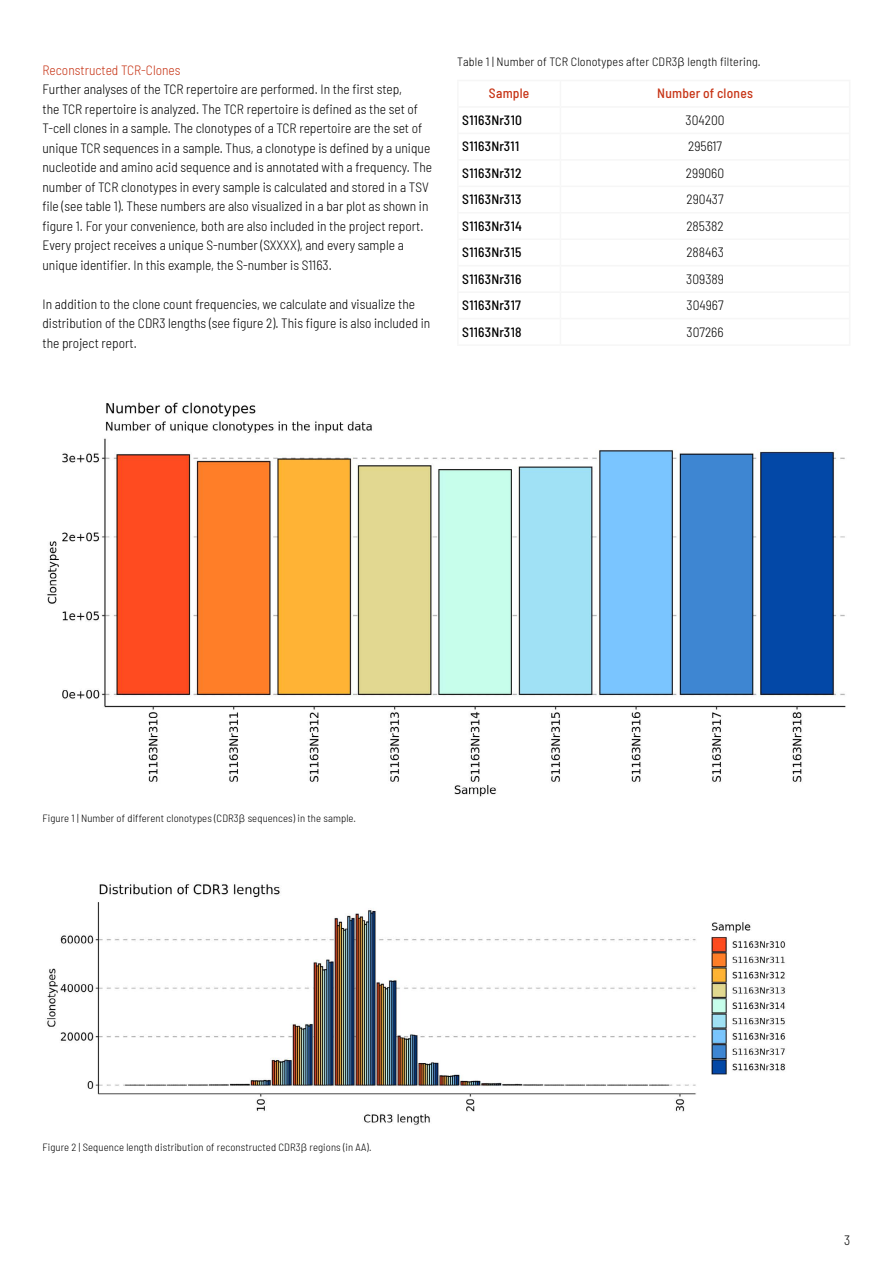
<style>
.page{position:relative;width:893px;height:1263px;background:#fff}
.page>*{position:absolute;margin:0;border:0;box-sizing:border-box;transform-origin:0 0}
.t1{font:300 semi-condensed 13.5px/19.5px "Barlow";color:#000}
.t2{font:500 semi-condensed 13.5px "Barlow";letter-spacing:.015em;color:#000}
.t3{font:300 semi-condensed 13.5px "Barlow";color:#c73517}
.t4{font:500 semi-condensed 13.5px "Barlow";letter-spacing:.015em;color:#c73517}
.t5{font:300 semi-condensed 12px "Barlow";letter-spacing:.01em;color:#000}
.t6{font:300 semi-condensed 10.5px "Barlow";letter-spacing:.01em;color:#000}
.s1{font-family:"Roboto";font-stretch:normal}
</style>
<div class="page">
<hr style="left:457px;top:133px;width:103px;height:1px;background:#f6f6f6">
<hr style="left:560px;top:133px;width:290px;height:1px;background:#f6f6f6">
<hr style="left:457px;top:159px;width:103px;height:2px;background:#f6f6f6">
<hr style="left:560px;top:159px;width:290px;height:2px;background:#f6f6f6">
<hr style="left:457px;top:186px;width:103px;height:1px;background:#f6f6f6">
<hr style="left:560px;top:186px;width:290px;height:1px;background:#f6f6f6">
<hr style="left:457px;top:212px;width:103px;height:2px;background:#f6f6f6">
<hr style="left:560px;top:212px;width:290px;height:2px;background:#f6f6f6">
<hr style="left:457px;top:238px;width:103px;height:2px;background:#f6f6f6">
<hr style="left:560px;top:238px;width:290px;height:2px;background:#f6f6f6">
<hr style="left:457px;top:265px;width:103px;height:1px;background:#f6f6f6">
<hr style="left:560px;top:265px;width:290px;height:1px;background:#f6f6f6">
<hr style="left:457px;top:291px;width:103px;height:2px;background:#f6f6f6">
<hr style="left:560px;top:291px;width:290px;height:2px;background:#f6f6f6">
<hr style="left:560px;top:318px;width:290px;height:1px;background:#f6f6f6">
<hr style="left:560px;top:344px;width:290px;height:2px;background:#f6f6f6">
<hr style="left:457px;top:80px;width:103px;height:1px;background:#f6f6f6">
<hr style="left:457px;top:81px;width:2px;height:25px;background:#f6f6f6">
<hr style="left:560px;top:80px;width:290px;height:1px;background:#f6f6f6">
<hr style="left:457px;top:106px;width:103px;height:2px;background:#f6f6f6">
<hr style="left:457px;top:108px;width:2px;height:25px;background:#f6f6f6">
<hr style="left:560px;top:106px;width:290px;height:2px;background:#f6f6f6">
<hr style="left:457px;top:134px;width:2px;height:25px;background:#f6f6f6">
<hr style="left:457px;top:161px;width:2px;height:25px;background:#f6f6f6">
<hr style="left:457px;top:187px;width:2px;height:25px;background:#f6f6f6">
<hr style="left:457px;top:214px;width:2px;height:24px;background:#f6f6f6">
<hr style="left:457px;top:240px;width:2px;height:25px;background:#f6f6f6">
<hr style="left:457px;top:266px;width:2px;height:25px;background:#f6f6f6">
<hr style="left:457px;top:293px;width:2px;height:25px;background:#f6f6f6">
<hr style="left:457px;top:318px;width:103px;height:1px;background:#f6f6f6">
<hr style="left:457px;top:319px;width:2px;height:25px;background:#f6f6f6">
<hr style="left:457px;top:344px;width:103px;height:2px;background:#f6f6f6">
<img style="left:47px;top:402px;width:799px;height:395px">
<img style="left:47px;top:884px;width:739px;height:241px">
<p class="t3" style="left:43px;top:64px;width:139px">Reconstructed TCR-Clones</p>
<p class="t1" style="left:43px;top:79px;width:391px">Further analyses of the TCR repertoire are performed. In the first step,<br>the TCR repertoire is analyzed. The TCR repertoire is defined as the set of T-cell clones in a sample. The clonotypes of a TCR repertoire are the set of unique TCR sequences in a sample. Thus, a clonotype is defined by a unique nucleotide and amino acid sequence and is annotated with a frequency. The number of TCR clonotypes in every sample is calculated and stored in a TSV file (see table 1). These numbers are also visualized in a bar plot as shown in figure 1. For your convenience, both are also included in the project report.<br>Every project receives a unique S-number (SXXXX), and every sample a unique identifier. In this example, the S-number is S1163.</p>
<p class="t1" style="left:43px;top:295px;width:389px">In addition to the clone count frequencies, we calculate and visualize the distribution of the CDR3 lengths (see figure 2). This figure is also included in the project report.</p>
<p class="t5" style="left:457px;top:57px;width:305px">Table 1 | Number of TCR Clonotypes after CDR3<span class="s1">β</span> length filtering.</p>
<p class="t4" style="left:489px;top:88px;width:42px">Sample</p>
<p class="t4" style="left:657px;top:88px;width:97px">Number of clones</p>
<p class="t2" style="left:462px;top:115px;width:61px">S1163Nr310</p>
<p class="t1" style="left:686px;top:109px;width:41px">304200</p>
<p class="t2" style="left:462px;top:141px;width:59px">S1163Nr311</p>
<p class="t1" style="left:688px;top:138px;width:35px">295617</p>
<p class="t2" style="left:462px;top:168px;width:61px">S1163Nr312</p>
<p class="t1" style="left:686px;top:164px;width:40px">299060</p>
<p class="t2" style="left:462px;top:194px;width:61px">S1163Nr313</p>
<p class="t1" style="left:686px;top:189px;width:39px">290437</p>
<p class="t2" style="left:462px;top:220px;width:61px">S1163Nr314</p>
<p class="t1" style="left:686px;top:217px;width:39px">285382</p>
<p class="t2" style="left:462px;top:247px;width:61px">S1163Nr315</p>
<p class="t1" style="left:686px;top:242px;width:39px">288463</p>
<p class="t2" style="left:462px;top:273px;width:61px">S1163Nr316</p>
<p class="t1" style="left:686px;top:270px;width:39px">309389</p>
<p class="t2" style="left:462px;top:300px;width:60px">S1163Nr317</p>
<p class="t1" style="left:686px;top:294px;width:39px">304967</p>
<p class="t2" style="left:462px;top:326px;width:61px">S1163Nr318</p>
<p class="t1" style="left:687px;top:323px;width:39px">307266</p>
<p class="t6" style="left:43px;top:814px;width:315px">Figure 1 | Number of different clonotypes (CDR3<span class="s1">β</span> sequences) in the sample.</p>
<p class="t6" style="left:43px;top:1143px;width:330px">Figure 2 | Sequence length distribution of reconstructed CDR3<span class="s1">β</span> regions (in AA).</p>
<p class="t1" style="left:844px;top:1231px;width:8px">3</p>
</div>
